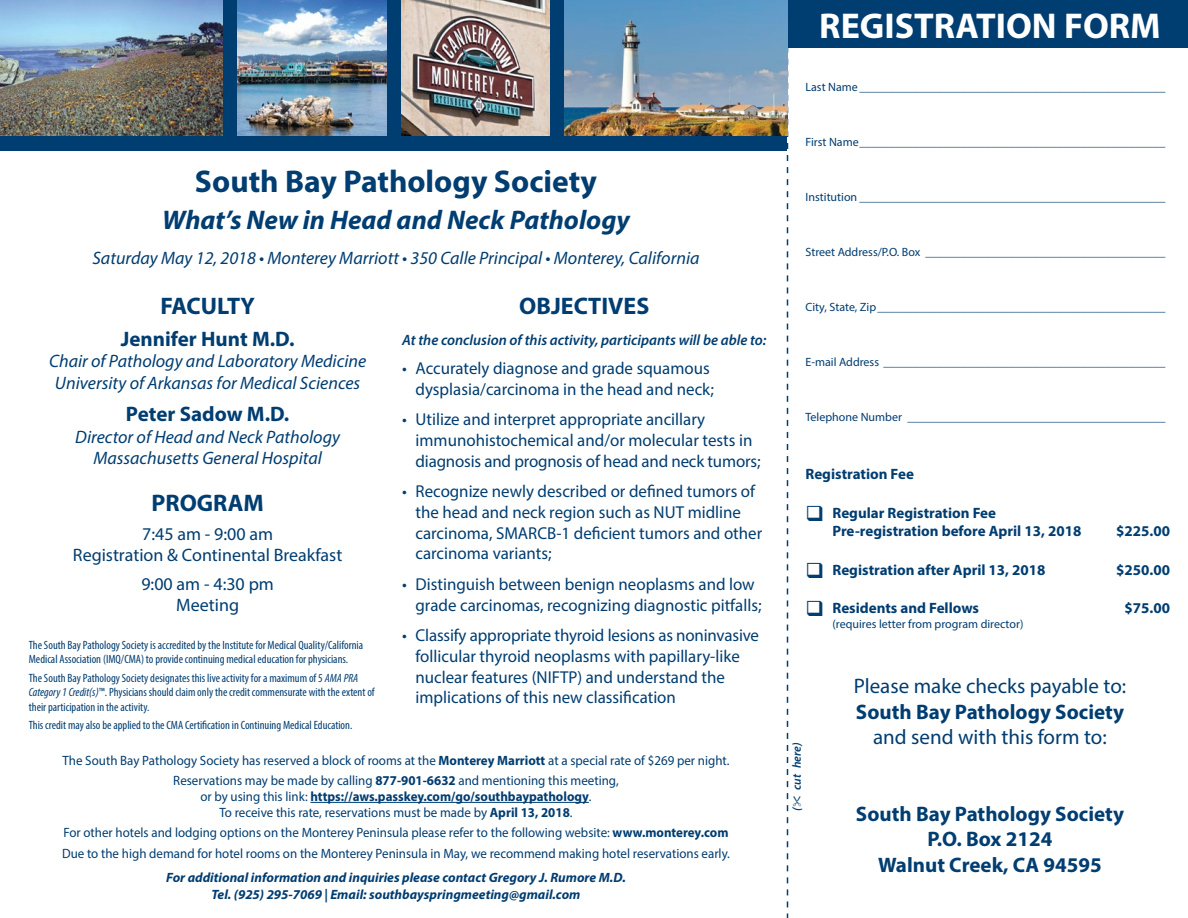
<style>
.page{position:relative;width:1188px;height:918px;background:#fff}
.page>*{position:absolute;margin:0;border:0;box-sizing:border-box;transform-origin:0 0}
.t1{font:700 36px "Myriad Pro";color:#fff}
.t2{font:700 31.5px "Myriad Pro";color:#003d71}
.t3{font:italic 700 27px "Myriad Pro";color:#003d71}
.t4{font:700 24px "Myriad Pro";color:#003d71}
.t5{font:700 21px/25.2px "Myriad Pro";color:#003d71;text-align:center}
.t6{font:21px/25.2px "Myriad Pro";color:#003d71;text-align:center}
.t7{font:italic 18px/21.6px "Myriad Pro";color:#003d71;text-align:center}
.t8{font:18px/21.6px "Myriad Pro";color:#003d71;text-align:center}
.t9{font:17.25px/20.7px "Myriad Pro";color:#003d71}
.t10{font:700 15px/18px "Myriad Pro";color:#003d71}
.t11{font:italic 600 15px "Myriad Pro";color:#003d71}
.t12{font:13.5px/16.2px "Myriad Pro";color:#003d71;text-align:center;scale:.96 1}
.t13{font:italic 700 13.5px/16.2px "Myriad Pro";color:#003d71;text-align:center}
.t14{font:12px "Myriad Pro";color:#003d71}
.t15{font:condensed 12px/14.4px "Myriad Pro";color:#003d71}
.t16{font:italic 600 12px "Myriad Pro";color:#003d71}
.s1{font-style:italic}
.s2{font-weight:700}
</style>
<div class="page">
<div style="left:0;top:0;width:787px;height:151px;background:#003d71"></div>
<div style="left:787px;top:0;width:401px;height:47px;background:#003d71"></div>
<hr style="left:310px;top:802px;width:279px;height:1px;background:#003d71">
<img style="left:401px;top:0;width:149px;height:136px">
<img style="left:0;top:0;width:223px;height:136px">
<img style="left:565px;top:0;width:222px;height:136px">
<img style="left:238px;top:0;width:149px;height:136px">
<svg style="left:787px;top:0;width:15px;height:918px"></svg>
<p class="t2" style="left:195px;top:161px;width:404px">South Bay Pathology Society</p>
<p class="t3" style="left:162px;top:202px;width:469px">What’s New in Head and Neck Pathology</p>
<p class="t7" style="left:92px;top:247px;width:609px">Saturday May 12, 2018 • Monterey Marriott • 350 Calle Principal • Monterey, California</p>
<p class="t4" style="left:160px;top:290px;width:96px">FACULTY</p>
<p class="t5" style="left:121px;top:325px;width:175px">Jennifer Hunt M.D.</p>
<p class="t7" style="left:49px;top:350px;width:319px">Chair of Pathology and Laboratory Medicine<br>University of Arkansas for Medical Sciences</p>
<p class="t5" style="left:126px;top:401px;width:165px">Peter Sadow M.D.</p>
<p class="t7" style="left:75px;top:425px;width:266px">Director of Head and Neck Pathology<br>Massachusetts General Hospital</p>
<p class="t4" style="left:152px;top:488px;width:114px">PROGRAM</p>
<p class="t8" style="left:73px;top:523px;width:271px">7:45 am - 9:00 am<br>Registration &amp; Continental Breakfast</p>
<p class="t8" style="left:141px;top:573px;width:134px">9:00 am - 4:30 pm<br>Meeting</p>
<p class="t15" style="left:29px;top:638px;width:336px">The South Bay Pathology Society is accredited by the Institute for Medical Quality/California<br>Medical Association (IMQ/CMA) to provide continuing medical education for physicians.</p>
<p class="t15" style="left:29px;top:670px;width:347px">The South Bay Pathology Society designates this live activity for a maximum of 5 <span class="s1">AMA PRA<br>Category 1 Credit(s)</span>™. Physicians should claim only the credit commensurate with the extent of their participation in the activity.</p>
<p class="t15" style="left:29px;top:718px;width:325px">This credit may also be applied to the CMA Certification in Continuing Medical Education.</p>
<p class="t4" style="left:519px;top:290px;width:132px">OBJECTIVES</p>
<p class="t11" style="left:402px;top:331px;width:366px">At the conclusion of this activity, participants will be able to:</p>
<p class="t9" style="left:402px;top:357px;width:313px;text-align:right">• Accurately diagnose and grade squamous dysplasia/carcinoma in the head and neck;</p>
<p class="t9" style="left:416px;top:409px;width:346px;text-indent:-14px">• Utilize and interpret appropriate ancillary immunohistochemical and/or molecular tests in diagnosis and prognosis of head and neck tumors;</p>
<p class="t9" style="left:416px;top:481px;width:348px;text-indent:-14px">• Recognize newly described or defined tumors of the head and neck region such as NUT midline carcinoma, SMARCB-1 deficient tumors and other carcinoma variants;</p>
<p class="t9" style="left:416px;top:573px;width:347px;text-indent:-14px">• Distinguish between benign neoplasms and low grade carcinomas, recognizing diagnostic pitfalls;</p>
<p class="t9" style="left:416px;top:625px;width:345px;text-indent:-14px">• Classify appropriate thyroid lesions as noninvasive follicular thyroid neoplasms with papillary-like nuclear features (NIFTP) and understand the implications of this new classification</p>
<p class="t12" style="left:63px;top:752px;width:696px">The South Bay Pathology Society has reserved a block of rooms at the <span class="s2">Monterey Marriott</span> at a special rate of $269 per night.</p>
<p class="t12" style="left:173px;top:772px;width:465px">Reservations may be made by calling <span class="s2">877-901-6632</span> and mentioning this meeting, or by using this link: <span class="s2">https://aws.passkey.com/go/southbaypathology</span>.<br>To receive this rate, reservations must be made by <span class="s2">April 13, 2018</span>.</p>
<p class="t12" style="left:64px;top:825px;width:694px">For other hotels and lodging options on the Monterey Peninsula please refer to the following website: <span class="s2">www.monterey.com</span></p>
<p class="t12" style="left:62px;top:845px;width:697px">Due to the high demand for hotel rooms on the Monterey Peninsula in May, we recommend making hotel reservations early.</p>
<p class="t13" style="left:166px;top:869px;width:461px">For additional information and inquiries please contact Gregory J. Rumore M.D.<br>Tel. (925) 295-7069 | Email: southbayspringmeeting@gmail.com</p>
<p class="t1" style="left:819px;top:3px;width:343px">REGISTRATION FORM</p>
<p class="t14" style="left:806px;top:80px;width:361px">Last Name ___________________________________________________</p>
<p class="t14" style="left:806px;top:135px;width:361px">First Name___________________________________________________</p>
<p class="t14" style="left:806px;top:190px;width:361px">Institution ___________________________________________________</p>
<p class="t14" style="left:806px;top:245px;width:361px">Street Address/P.O. Box ________________________________________</p>
<p class="t14" style="left:806px;top:300px;width:361px">City, State, Zip________________________________________________</p>
<p class="t14" style="left:806px;top:354px;width:361px">E-mail Address _______________________________________________</p>
<p class="t14" style="left:806px;top:409px;width:361px">Telephone Number ___________________________________________</p>
<p class="t10" style="left:806px;top:465px;width:110px">Registration Fee</p>
<p class="t10" style="left:832px;top:503px;width:250px;text-indent:-27px">❑ Regular Registration Fee<br>Pre-registration before April 13, 2018</p>
<p class="t10" style="left:1116px;top:521px;width:55px">$225.00</p>
<p class="t10" style="left:806px;top:560px;width:242px">❑ Registration after April 13, 2018</p>
<p class="t10" style="left:1116px;top:560px;width:55px">$250.00</p>
<p class="t10" style="left:806px;top:599px;width:175px">❑ Residents and Fellows</p>
<p class="t10" style="left:1124px;top:599px;width:47px">$75.00</p>
<p class="t14" style="left:832px;top:616px;width:192px">(requires letter from program director)</p>
<p class="t16" style="left:789px;top:790px;width:49px;rotate:-90deg">cut here)</p>
<p class="t16" style="left:789px;top:811px;width:6px;rotate:-90deg">(</p>
<p class="t6" style="left:854px;top:673px;width:274px">Please make checks payable to:<br><span class="s2">South Bay Pathology Society </span>and send with this form to:</p>
<p class="t5" style="left:856px;top:801px;width:270px">South Bay Pathology Society<br>P.O. Box 2124<br>Walnut Creek, CA 94595</p>
</div>
